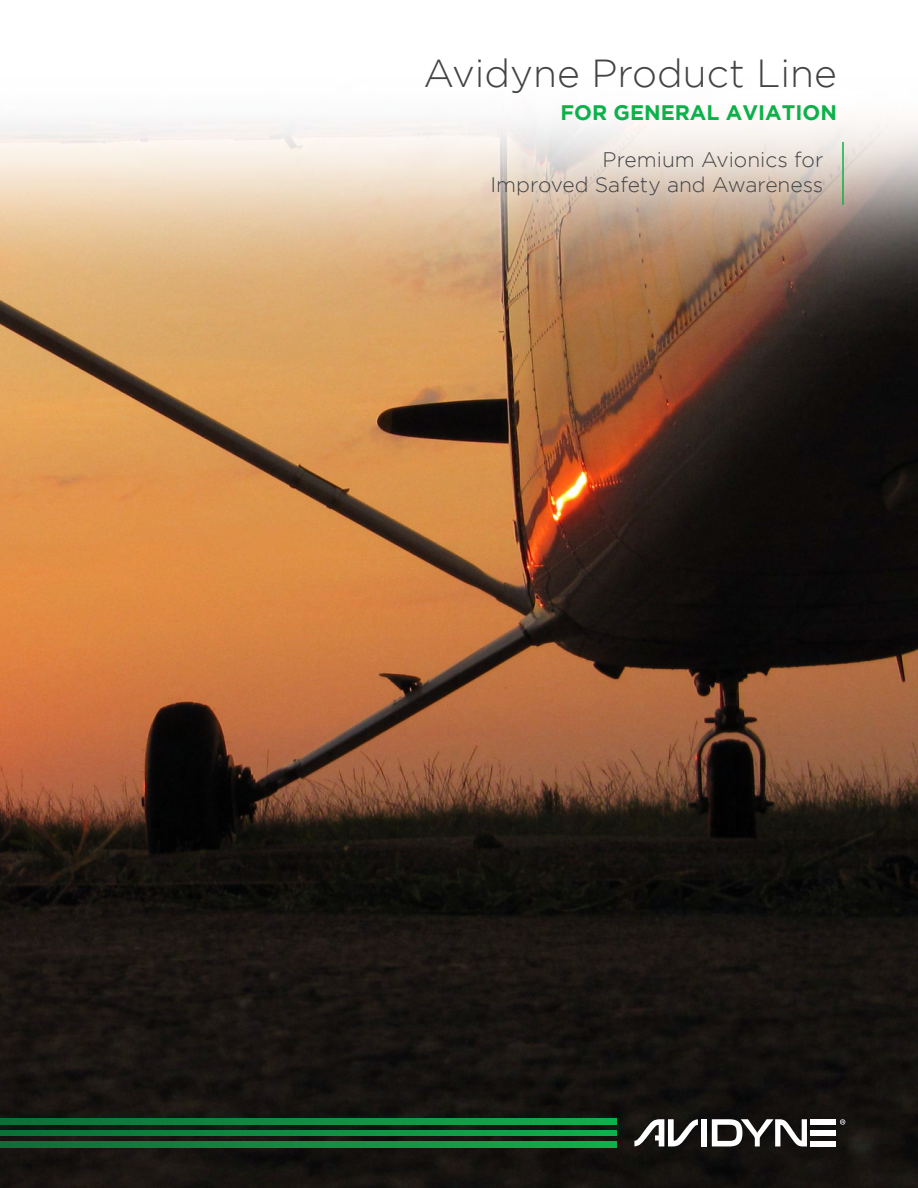
<style>
.page{position:relative;width:918px;height:1188px;background:#fff}
.page>*{position:absolute;margin:0;border:0;box-sizing:border-box;transform-origin:0 0}
.t1{font:300 39px "Gotham";color:#434345}
.t2{font:300 21px/25.2px "Gotham";color:#434345;text-align:right}
.t3{font:700 21px "Gotham";color:#0db14b}
</style>
<div class="page">
<img style="left:0;top:117px;width:918px;height:1071px">
<hr style="left:842px;top:142px;width:2px;height:63px;background:#0db14b">
<svg style="left:0;top:1142px;width:617px;height:5px;background:#128c41"></svg>
<svg style="left:0;top:1119px;width:617px;height:5px;background:#128c41"></svg>
<svg style="left:0;top:1130px;width:617px;height:6px;background:#128c41"></svg>
<svg style="left:840px;top:1119px;width:5px;height:6px"></svg>
<div style="left:702px;top:1119px;width:5px;height:27px;background:#fff"></div>
<svg style="left:712px;top:1119px;width:95px;height:27px"></svg>
<div style="left:810px;top:1130px;width:26px;height:5px;background:#fff"></div>
<div style="left:810px;top:1141px;width:26px;height:5px;background:#fff"></div>
<div style="left:810px;top:1119px;width:26px;height:6px;background:#fff"></div>
<svg style="left:634px;top:1119px;width:64px;height:27px"></svg>
<h1 class="t1" style="left:424px;top:52px;width:415px">Avidyne Product Line</h1>
<p class="t3" style="left:560px;top:100px;width:278px">FOR GENERAL AVIATION</p>
<p class="t2" style="left:491px;top:147px;width:334px">Premium Avionics for<br>Improved Safety and Awareness</p>
</div>
